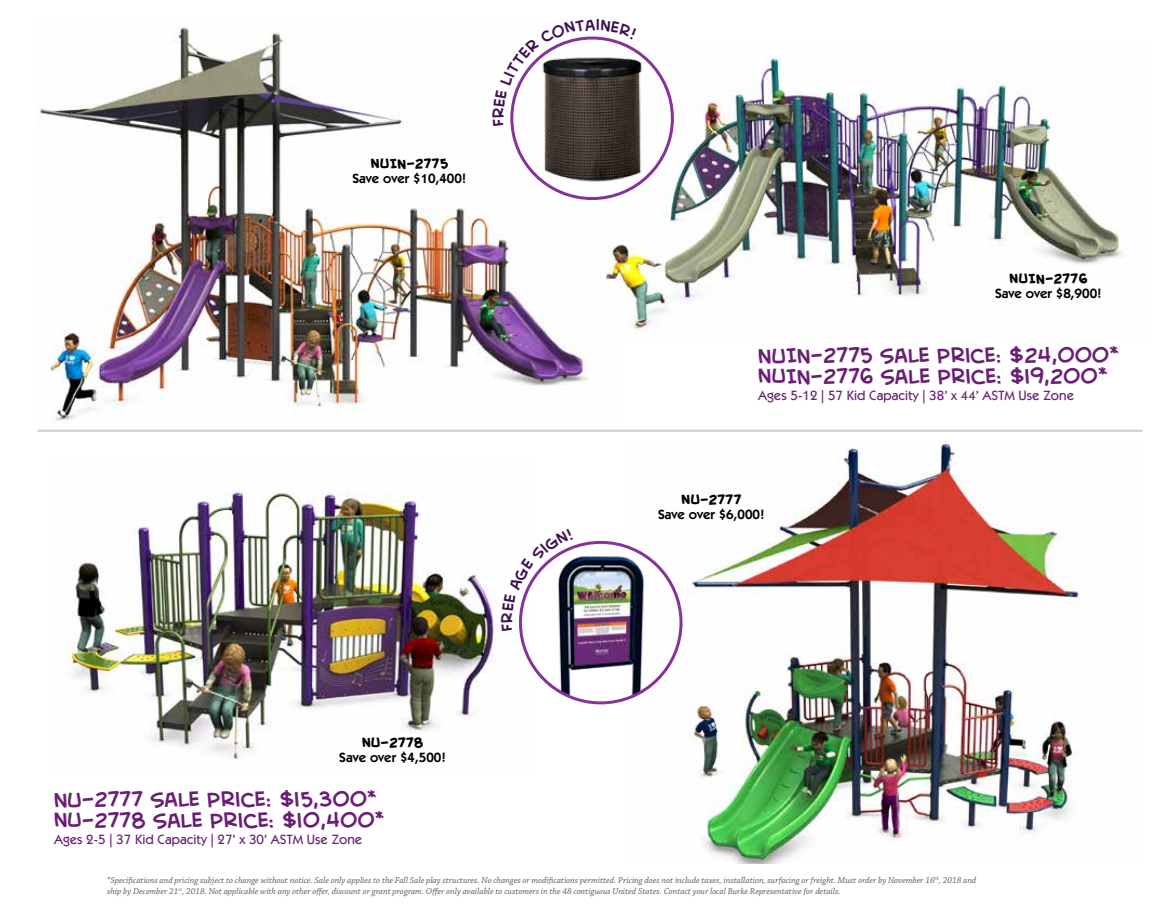
<style>
.page{position:relative;width:1175px;height:918px;background:#fff}
.page>*{position:absolute;margin:0;border:0;box-sizing:border-box;transform-origin:0 0}
.t1{font:24px/21px "Creative Block BB";color:#691f74}
.t2{font:500 13.5px "Itc Kabel";color:#691f74}
.t3{font:600 13.5px "Itc Kabel";color:#000}
.t4{font:13.5px "Creative Block BB Bold";color:#000}
.t5{font:italic 9px/10.8px "Chaparral Pro";color:#58595b}
</style>
<div class="page">
<img style="left:39px;top:26px;width:550px;height:395px">
<hr style="left:38px;top:430px;width:1104px;height:2px;background:#d1d3d4">
<img style="left:64px;top:491px;width:469px;height:269px">
<img style="left:601px;top:55px;width:522px;height:277px">
<img style="left:535px;top:50px;width:114px;height:138px">
<img style="left:623px;top:440px;width:465px;height:424px">
<img style="left:549px;top:550px;width:103px;height:145px">
<svg style="left:492px;top:26px;width:145px;height:101px"></svg>
<svg style="left:501px;top:528px;width:72px;height:103px"></svg>
<h2 class="t4" style="left:370px;top:157px;width:79px">NUIN-2775</h2>
<h2 class="t3" style="left:352px;top:170px;width:116px">Save over $10,400!</h2>
<h2 class="t4" style="left:362px;top:736px;width:63px">NU-2778</h2>
<h2 class="t3" style="left:339px;top:749px;width:108px">Save over $4,500!</h2>
<h1 class="t1" style="left:54px;top:788px;width:332px">NU-2777 SALE PRICE: $I5,300<sup>*<br></sup>NU-2778 SALE PRICE: $I0,400<sup>*</sup></h1>
<h2 class="t2" style="left:54px;top:832px;width:310px">Ages 2-5 | 37 Kid Capacity | 27’ x 30’ ASTM Use Zone</h2>
<h2 class="t4" style="left:1009px;top:272px;width:80px">NUIN-2776</h2>
<h2 class="t3" style="left:995px;top:286px;width:108px">Save over $8,900!</h2>
<h1 class="t1" style="left:758px;top:344px;width:362px">NUIN-2775 SALE PRICE: $24,000<sup>*<br></sup>NUIN-2776 SALE PRICE: $I9,200<sup>*</sup></h1>
<h2 class="t2" style="left:758px;top:388px;width:317px">Ages 5-12 | 57 Kid Capacity | 38’ x 44’ ASTM Use Zone</h2>
<h2 class="t4" style="left:681px;top:493px;width:62px">NU-2777</h2>
<h2 class="t3" style="left:658px;top:506px;width:108px">Save over $6,000!</h2>
<p class="t5" style="left:107px;top:875px;width:870px">*Specifications and pricing subject to change without notice. Sale only applies to the Fall Sale play structures. No changes or modifications permitted. Pricing does not include taxes, installation, surfacing or freight. Must order by November 16<sup>th</sup>, 2018 and ship by December 21<sup>st</sup>, 2018. Not applicable with any other offer, discount or grant program. Offer only available to customers in the 48 contiguous United States. Contact your local Burke Representative for details.</p>
</div>
